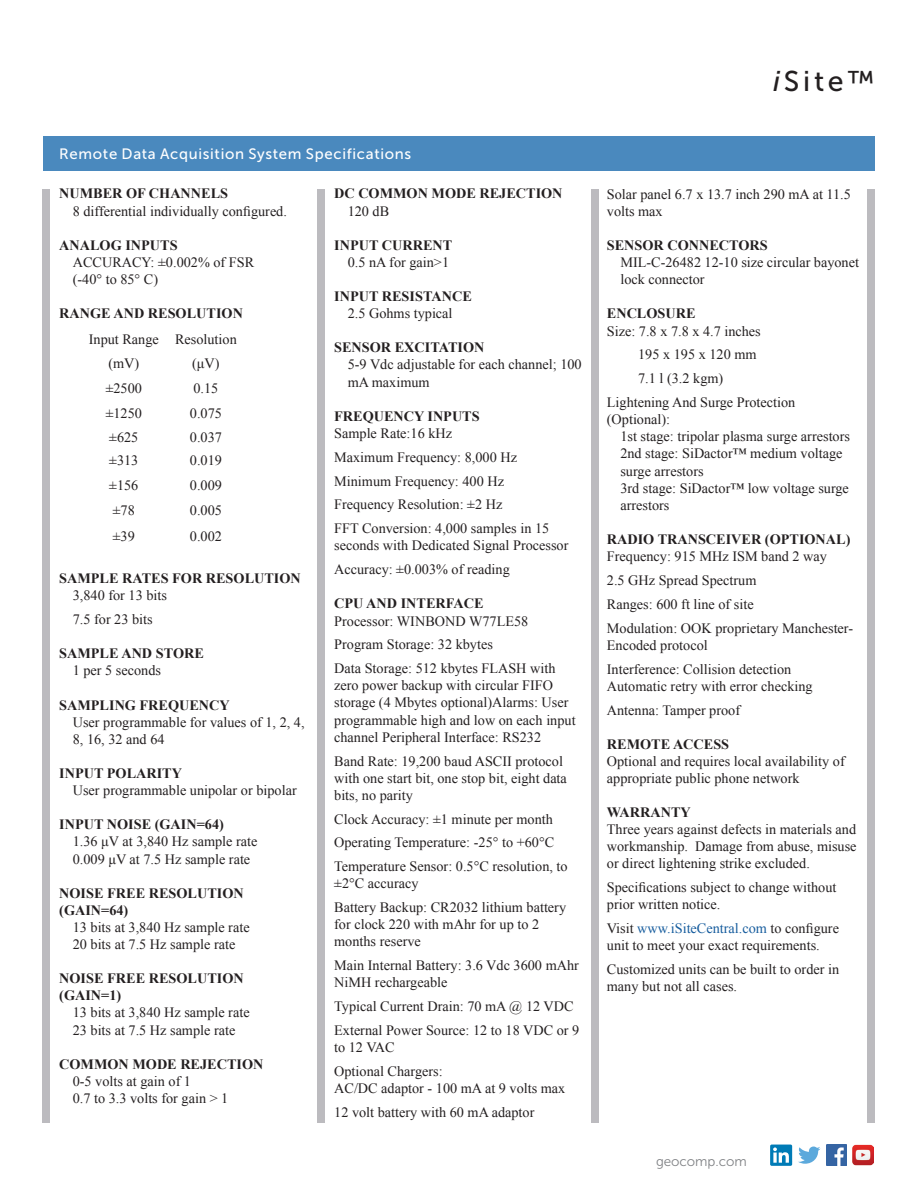
<style>
.page{position:relative;width:918px;height:1188px;background:#fff}
.page>*{position:absolute;margin:0;border:0;box-sizing:border-box;transform-origin:0 0}
.t1{font:28.5px "Museo Sans 500";color:#231f20}
.t2{font:15px "Museo Sans 500";letter-spacing:.045em;color:#fff}
.t3{font:14.25px/17.1px "Times New Roman";color:#231f20}
.t4{font:700 14.25px/17.1px "Times New Roman";color:#231f20}
.t5{font:13.5px "Museo Sans 300";letter-spacing:-.005em;color:#808285}
.s1{font-style:italic}
.s2{color:#175d9e}
</style>
<div class="page">
<img style="left:827px;top:1145px;width:20px;height:21px">
<svg style="left:798px;top:1147px;width:22px;height:17px"></svg>
<div style="left:770px;top:1145px;width:22px;height:21px;background:#007bb6;border-radius:2px"></div>
<svg style="left:773px;top:1147px;width:16px;height:16px"></svg>
<img style="left:853px;top:1145px;width:20px;height:21px">
<div style="left:43px;top:189px;width:7px;height:933px;background:#bcbbbf"></div>
<div style="left:318px;top:189px;width:7px;height:933px;background:#bcbbbf"></div>
<div style="left:592px;top:189px;width:7px;height:933px;background:#bcbbbf"></div>
<div style="left:868px;top:189px;width:7px;height:933px;background:#bcbbbf"></div>
<div style="left:43px;top:136px;width:831px;height:35px;background:#4a89be"></div>
<p class="t2" style="left:59px;top:145px;width:353px">Remote Data Acquisition System Specifications</p>
<p class="t4" style="left:334px;top:185px;width:230px">DC COMMON MODE REJECTION</p>
<p class="t3" style="left:348px;top:202px;width:43px">120 dB</p>
<p class="t4" style="left:334px;top:236px;width:120px">INPUT CURRENT</p>
<p class="t3" style="left:348px;top:253px;width:103px">0.5 nA for gain&gt;1</p>
<p class="t4" style="left:334px;top:287px;width:139px">INPUT RESISTANCE</p>
<p class="t3" style="left:348px;top:305px;width:106px">2.5 Gohms typical</p>
<p class="t4" style="left:334px;top:339px;width:152px">SENSOR EXCITATION</p>
<p class="t3" style="left:348px;top:356px;width:236px">5-9 Vdc adjustable for each channel; 100 mA maximum</p>
<p class="t4" style="left:334px;top:407px;width:147px">FREQUENCY INPUTS</p>
<p class="t3" style="left:334px;top:421px;width:217px;line-height:23.9px">Sample Rate:16 kHz<br>Maximum Frequency: 8,000 Hz<br>Minimum Frequency: 400 Hz<br>Frequency Resolution: ±2 Hz<br>FFT Conversion: 4,000 samples in 15</p>
<p class="t3" style="left:334px;top:533px;width:236px;line-height:23.9px">seconds with Dedicated Signal Processor<br>Accuracy: ±0.003% of reading</p>
<p class="t4" style="left:334px;top:595px;width:151px">CPU AND INTERFACE</p>
<p class="t3" style="left:334px;top:609px;width:223px;line-height:23.9px">Processor: WINBOND W77LE58<br>Program Storage: 32 kbytes<br>Data Storage: 512 kbytes FLASH with</p>
<p class="t3" style="left:334px;top:677px;width:243px">zero power backup with circular FIFO storage (4 Mbytes optional)Alarms: User programmable high and low on each input channel Peripheral Interface: RS232</p>
<p class="t3" style="left:334px;top:752px;width:234px">Band Rate: 19,200 baud ASCII protocol with one start bit, one stop bit, eight data bits, no parity</p>
<p class="t3" style="left:334px;top:807px;width:235px;line-height:23.9px">Clock Accuracy: ±1 minute per month<br>Operating Temperature: -25° to +60°C<br>Temperature Sensor: 0.5°C resolution, to</p>
<p class="t3" style="left:334px;top:871px;width:233px;line-height:23.9px">±2°C accuracy<br>Battery Backup: CR2032 lithium battery</p>
<p class="t3" style="left:334px;top:916px;width:207px">for clock 220 with mAhr for up to 2 months reserve</p>
<p class="t3" style="left:334px;top:957px;width:246px">Main Internal Battery: 3.6 Vdc 3600 mAhr<br>NiMH rechargeable</p>
<p class="t3" style="left:334px;top:994px;width:247px;line-height:23.9px">Typical Current Drain: 70 mA @ 12 VDC<br>External Power Source: 12 to 18 VDC or 9</p>
<p class="t3" style="left:334px;top:1035px;width:110px;line-height:23.9px">to 12 VAC<br>Optional Chargers:</p>
<p class="t3" style="left:334px;top:1076px;width:233px;line-height:23.9px">AC/DC adaptor - 100 mA at 9 volts max<br>12 volt battery with 60 mA adaptor</p>
<p class="t4" style="left:59px;top:185px;width:170px">NUMBER OF CHANNELS</p>
<p class="t3" style="left:73px;top:202px;width:216px">8 differential individually configured.</p>
<p class="t4" style="left:59px;top:236px;width:120px">ANALOG INPUTS</p>
<p class="t3" style="left:73px;top:253px;width:183px">ACCURACY: ±0.002% of FSR (-40° to 85° C)</p>
<p class="t4" style="left:59px;top:304px;width:185px">RANGE AND RESOLUTION</p>
<p class="t3" style="left:108px;top:327px;width:130px;line-height:23.7px;text-indent:-20px">Input Range Resolution (mV)</p>
<p class="t3" style="left:192px;top:354px;width:29px">(μV)</p>
<p class="t3" style="left:106px;top:379px;width:38px">±2500</p>
<p class="t3" style="left:193px;top:379px;width:26px">0.15</p>
<p class="t3" style="left:106px;top:404px;width:38px">±1250</p>
<p class="t3" style="left:190px;top:404px;width:34px">0.075</p>
<p class="t3" style="left:109px;top:428px;width:31px">±625</p>
<p class="t3" style="left:190px;top:428px;width:34px">0.037</p>
<p class="t3" style="left:109px;top:452px;width:31px">±313</p>
<p class="t3" style="left:190px;top:452px;width:34px">0.019</p>
<p class="t3" style="left:109px;top:477px;width:31px">±156</p>
<p class="t3" style="left:190px;top:477px;width:34px">0.009</p>
<p class="t3" style="left:113px;top:502px;width:24px">±78</p>
<p class="t3" style="left:190px;top:502px;width:34px">0.005</p>
<p class="t3" style="left:113px;top:527px;width:24px">±39</p>
<p class="t3" style="left:190px;top:527px;width:34px">0.002</p>
<p class="t4" style="left:59px;top:570px;width:243px">SAMPLE RATES FOR RESOLUTION</p>
<p class="t3" style="left:73px;top:583px;width:96px;line-height:23.9px">3,840 for 13 bits<br>7.5 for 23 bits</p>
<p class="t4" style="left:59px;top:645px;width:146px">SAMPLE AND STORE</p>
<p class="t3" style="left:73px;top:662px;width:90px">1 per 5 seconds</p>
<p class="t4" style="left:59px;top:696px;width:172px">SAMPLING FREQUENCY</p>
<p class="t3" style="left:73px;top:713px;width:233px">User programmable for values of 1, 2, 4,<br>8, 16, 32 and 64</p>
<p class="t4" style="left:59px;top:764px;width:124px">INPUT POLARITY</p>
<p class="t3" style="left:73px;top:782px;width:225px">User programmable unipolar or bipolar</p>
<p class="t4" style="left:59px;top:816px;width:166px">INPUT NOISE (GAIN=64)</p>
<p class="t3" style="left:73px;top:833px;width:186px">1.36 μV at 3,840 Hz sample rate<br>0.009 μV at 7.5 Hz sample rate</p>
<p class="t4" style="left:59px;top:884px;width:186px">NOISE FREE RESOLUTION (GAIN=64)</p>
<p class="t3" style="left:73px;top:918px;width:178px">13 bits at 3,840 Hz sample rate<br>20 bits at 7.5 Hz sample rate</p>
<p class="t4" style="left:59px;top:970px;width:186px">NOISE FREE RESOLUTION (GAIN=1)</p>
<p class="t3" style="left:73px;top:1004px;width:178px">13 bits at 3,840 Hz sample rate<br>23 bits at 7.5 Hz sample rate</p>
<p class="t4" style="left:59px;top:1055px;width:206px">COMMON MODE REJECTION</p>
<p class="t3" style="left:73px;top:1072px;width:157px">0-5 volts at gain of 1<br>0.7 to 3.3 volts for gain &gt; 1</p>
<h1 class="t1" style="left:773px;top:66px;width:103px"><span class="s1">i</span>Site™</h1>
<p class="t3" style="left:607px;top:185px;width:246px">Solar panel 6.7 x 13.7 inch 290 mA at 11.5 volts max</p>
<p class="t4" style="left:607px;top:236px;width:162px">SENSOR CONNECTORS</p>
<p class="t3" style="left:620px;top:254px;width:240px">MIL-C-26482 12-10 size circular bayonet lock connector</p>
<p class="t4" style="left:607px;top:305px;width:90px">ENCLOSURE</p>
<p class="t3" style="left:607px;top:322px;width:155px">Size: 7.8 x 7.8 x 4.7 inches</p>
<p class="t3" style="left:638px;top:346px;width:120px">195 x 195 x 120 mm</p>
<p class="t3" style="left:638px;top:370px;width:87px">7.1 l (3.2 kgm)</p>
<p class="t3" style="left:607px;top:394px;width:190px">Lightening And Surge Protection</p>
<p class="t3" style="left:620px;top:411px;width:231px;text-indent:-13px">(Optional):<br>1st stage: tripolar plasma surge arrestors<br>2nd stage: SiDactor™ medium voltage surge arrestors<br>3rd stage: SiDactor™ low voltage surge arrestors</p>
<p class="t4" style="left:607px;top:530px;width:245px">RADIO TRANSCEIVER (OPTIONAL)</p>
<p class="t3" style="left:607px;top:544px;width:248px;line-height:23.9px">Frequency: 915 MHz ISM band 2 way<br>2.5 GHz Spread Spectrum<br>Ranges: 600 ft line of site<br>Modulation: OOK proprietary Manchester-</p>
<p class="t3" style="left:607px;top:633px;width:186px;line-height:23.9px">Encoded protocol<br>Interference: Collision detection</p>
<p class="t3" style="left:607px;top:674px;width:207px;line-height:23.9px">Automatic retry with error checking<br>Antenna: Tamper proof</p>
<p class="t4" style="left:607px;top:735px;width:124px">REMOTE ACCESS</p>
<p class="t3" style="left:607px;top:752px;width:239px">Optional and requires local availability of appropriate public phone network</p>
<p class="t4" style="left:607px;top:803px;width:85px">WARRANTY</p>
<p class="t3" style="left:607px;top:821px;width:251px;text-align:justify">Three years against defects in materials and workmanship. Damage from abuse, misuse or direct lightening strike excluded.</p>
<p class="t3" style="left:607px;top:879px;width:231px">Specifications subject to change without prior written notice.</p>
<p class="t3" style="left:607px;top:920px;width:234px">Visit <span class="s2">www.iSiteCentral.com</span> to configure unit to meet your exact requirements.</p>
<p class="t3" style="left:607px;top:961px;width:234px">Customized units can be built to order in many but not all cases.</p>
<p class="t5" style="left:656px;top:1154px;width:92px">geocomp.com</p>
</div>
